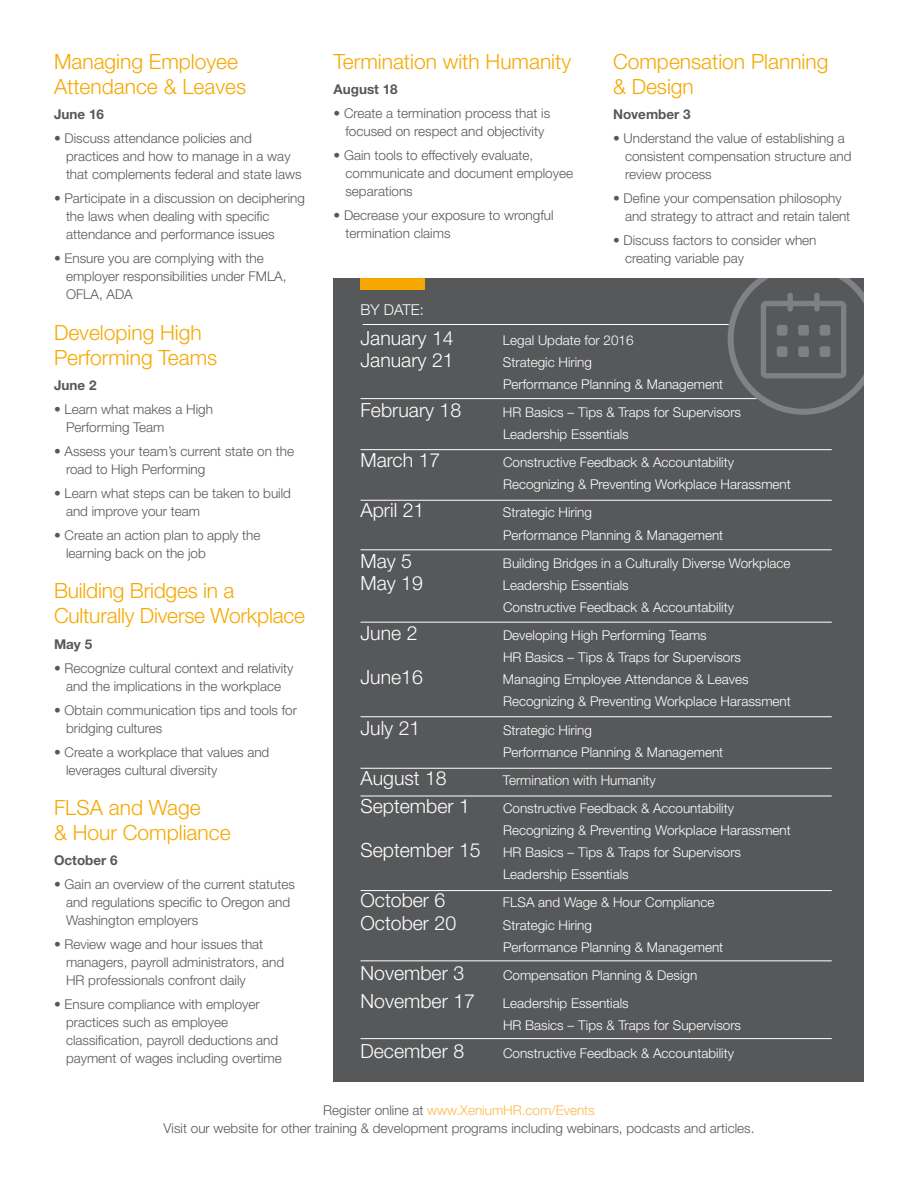
<style>
.page{position:relative;width:918px;height:1188px;background:#fff}
.page>*{position:absolute;margin:0;border:0;box-sizing:border-box;transform-origin:0 0}
.t1{font:300 21px/25.2px "Helvetica Neue LT Std";color:#f6a800}
.t2{font:300 19.5px "Helvetica Neue LT Std";color:#fff}
.t3{font:300 15px "Helvetica Neue LT Std";color:#fff}
.bullets{font:300 13.5px/18px "Helvetica Neue LT Std";color:#57585a}
.t4{font:300 13.5px "Helvetica Neue LT Std";color:#fff}
.date{font:700 13.5px "Helvetica Neue LT Std";color:#57585a}
.t5{font:300 13.5px "Helvetica Neue LT Std";color:#feb947}
.s1{font-size:19.5px}
.s2{color:#57585a}
</style>
<div class="page">
<div style="left:333px;top:278px;width:531px;height:804px;background:#57585a"></div>
<hr style="left:363px;top:324px;width:366px;height:1px;background:#fff">
<hr style="left:360px;top:500px;width:472px;height:1px;background:#fff">
<hr style="left:360px;top:716px;width:472px;height:1px;background:#fff">
<hr style="left:360px;top:398px;width:397px;height:1px;background:#fff">
<hr style="left:360px;top:449px;width:472px;height:1px;background:#fff">
<hr style="left:360px;top:550px;width:472px;height:1px;background:#fff">
<hr style="left:360px;top:622px;width:472px;height:1px;background:#fff">
<hr style="left:360px;top:768px;width:472px;height:1px;background:#fff">
<hr style="left:360px;top:796px;width:472px;height:1px;background:#fff">
<hr style="left:360px;top:890px;width:472px;height:1px;background:#fff">
<hr style="left:360px;top:961px;width:472px;height:1px;background:#fff">
<hr style="left:360px;top:1038px;width:472px;height:1px;background:#fff">
<div style="left:360px;top:278px;width:64px;height:12px;background:#f6a800"></div>
<svg style="left:728px;top:278px;width:136px;height:137px"></svg>
<p class="t1" style="left:54px;top:48px;width:194px">Managing Employee<br>Attendance &amp; Leaves</p>
<p class="date" style="left:54px;top:106px;width:52px">June 16</p>
<p class="bullets" style="left:66px;top:129px;width:237px;text-indent:-12px">• Discuss attendance policies and practices and how to manage in a way that complements federal and state laws</p>
<p class="bullets" style="left:66px;top:189px;width:240px;text-indent:-12px">• Participate in a discussion on deciphering the laws when dealing with specific attendance and performance issues</p>
<p class="bullets" style="left:66px;top:249px;width:222px;text-indent:-12px">• Ensure you are complying with the employer responsibilities under FMLA,<br>OFLA, ADA</p>
<p class="t1" style="left:54px;top:319px;width:165px">Developing High<br>Performing Teams</p>
<p class="date" style="left:54px;top:377px;width:44px">June 2</p>
<p class="bullets" style="left:66px;top:400px;width:149px;text-indent:-12px">• Learn what makes a High<br>Performing Team</p>
<p class="bullets" style="left:66px;top:442px;width:230px;text-indent:-12px">• Assess your team’s current state on the road to High Performing</p>
<p class="bullets" style="left:66px;top:484px;width:227px;text-indent:-12px">• Learn what steps can be taken to build and improve your team</p>
<p class="bullets" style="left:66px;top:526px;width:196px;text-indent:-12px">• Create an action plan to apply the learning back on the job</p>
<p class="t1" style="left:54px;top:578px;width:253px">Building Bridges in a<br>Culturally Diverse Workplace</p>
<p class="date" style="left:54px;top:635px;width:40px">May 5</p>
<p class="bullets" style="left:54px;top:659px;width:241px;text-align:center">• Recognize cultural context and relativity and the implications in the workplace</p>
<p class="bullets" style="left:66px;top:701px;width:233px;text-indent:-12px">• Obtain communication tips and tools for bridging cultures</p>
<p class="bullets" style="left:66px;top:743px;width:205px;text-indent:-12px">• Create a workplace that values and leverages cultural diversity</p>
<p class="t1" style="left:54px;top:794px;width:178px">FLSA and Wage<br>&amp; Hour Compliance</p>
<p class="date" style="left:54px;top:852px;width:65px">October 6</p>
<p class="bullets" style="left:66px;top:875px;width:231px;text-indent:-12px">• Gain an overview of the current statutes and regulations specific to Oregon and<br>Washington employers</p>
<p class="bullets" style="left:66px;top:935px;width:220px;text-indent:-12px">• Review wage and hour issues that managers, payroll administrators, and<br>HR professionals confront daily</p>
<p class="bullets" style="left:66px;top:995px;width:217px;text-indent:-12px">• Ensure compliance with employer practices such as employee classification, payroll deductions and payment of wages including overtime</p>
<p class="t1" style="left:333px;top:48px;width:239px">Termination with Humanity</p>
<p class="date" style="left:333px;top:81px;width:66px">August 18</p>
<p class="bullets" style="left:333px;top:104px;width:218px;text-align:center">• Create a termination process that is focused on respect and objectivity</p>
<p class="bullets" style="left:345px;top:146px;width:229px;text-indent:-12px">• Gain tools to effectively evaluate, communicate and document employee separations</p>
<p class="bullets" style="left:345px;top:206px;width:210px;text-indent:-12px">• Decrease your exposure to wrongful termination claims</p>
<p class="t3" style="left:360px;top:300px;width:65px">BY DATE:</p>
<p class="t1" style="left:613px;top:48px;width:217px">Compensation Planning &amp; Design</p>
<p class="date" style="left:613px;top:106px;width:79px">November 3</p>
<p class="bullets" style="left:625px;top:129px;width:228px;text-indent:-12px">• Understand the value of establishing a consistent compensation structure and review process</p>
<p class="bullets" style="left:625px;top:189px;width:227px;text-indent:-12px">• Define your compensation philosophy and strategy to attract and retain talent</p>
<p class="bullets" style="left:625px;top:231px;width:193px;text-indent:-12px">• Discuss factors to consider when creating variable pay</p>
<p class="t2" style="left:360px;top:326px;width:95px">January 14</p>
<p class="t4" style="left:503px;top:332px;width:132px">Legal Update for 2016</p>
<p class="t2" style="left:360px;top:348px;width:95px">January 21</p>
<p class="t4" style="left:503px;top:354px;width:91px">Strategic Hiring</p>
<p class="t4" style="left:503px;top:376px;width:222px">Performance Planning &amp; Management</p>
<p class="t2" style="left:360px;top:398px;width:102px">February 18</p>
<p class="t4" style="left:503px;top:404px;width:240px">HR Basics – Tips &amp; Traps for Supervisors</p>
<p class="t4" style="left:503px;top:426px;width:127px">Leadership Essentials</p>
<p class="t2" style="left:360px;top:448px;width:81px">March 17</p>
<p class="t4" style="left:503px;top:454px;width:233px">Constructive Feedback &amp; Accountability</p>
<p class="t4" style="left:503px;top:476px;width:289px">Recognizing &amp; Preventing Workplace Harassment</p>
<p class="t2" style="left:360px;top:499px;width:65px">April 21</p>
<p class="t4" style="left:503px;top:504px;width:91px">Strategic Hiring</p>
<p class="t4" style="left:503px;top:527px;width:222px">Performance Planning &amp; Management</p>
<p class="t2" style="left:360px;top:549px;width:53px">May 5</p>
<p class="t4" style="left:503px;top:555px;width:289px">Building Bridges in a Culturally Diverse Workplace</p>
<p class="t2" style="left:360px;top:571px;width:64px">May 19</p>
<p class="t4" style="left:503px;top:577px;width:127px">Leadership Essentials</p>
<p class="t4" style="left:503px;top:599px;width:233px">Constructive Feedback &amp; Accountability</p>
<p class="t2" style="left:360px;top:621px;width:59px">June 2</p>
<p class="t4" style="left:503px;top:627px;width:205px">Developing High Performing Teams</p>
<p class="t4" style="left:503px;top:649px;width:240px">HR Basics – Tips &amp; Traps for Supervisors</p>
<p class="t2" style="left:360px;top:665px;width:64px">June16</p>
<p class="t4" style="left:503px;top:671px;width:247px">Managing Employee Attendance &amp; Leaves</p>
<p class="t4" style="left:503px;top:693px;width:289px">Recognizing &amp; Preventing Workplace Harassment</p>
<p class="t2" style="left:360px;top:716px;width:61px">July 21</p>
<p class="t4" style="left:503px;top:722px;width:91px">Strategic Hiring</p>
<p class="t4" style="left:503px;top:744px;width:222px">Performance Planning &amp; Management</p>
<p class="t2" style="left:360px;top:766px;width:88px">August 18</p>
<p class="t4" style="left:503px;top:772px;width:154px">Termination with Humanity</p>
<p class="t2" style="left:360px;top:794px;width:111px">September 1</p>
<p class="t4" style="left:503px;top:800px;width:233px">Constructive Feedback &amp; Accountability</p>
<p class="t4" style="left:503px;top:822px;width:289px">Recognizing &amp; Preventing Workplace Harassment</p>
<p class="t4" style="left:360px;top:844px;width:382px"><span class="s1">September 15</span> HR Basics – Tips &amp; Traps for Supervisors</p>
<p class="t4" style="left:503px;top:866px;width:127px">Leadership Essentials</p>
<p class="t2" style="left:360px;top:889px;width:86px">October 6</p>
<p class="t4" style="left:503px;top:894px;width:213px">FLSA and Wage &amp; Hour Compliance</p>
<p class="t2" style="left:360px;top:911px;width:97px">October 20</p>
<p class="t4" style="left:503px;top:917px;width:91px">Strategic Hiring</p>
<p class="t4" style="left:503px;top:939px;width:222px">Performance Planning &amp; Management</p>
<p class="t2" style="left:360px;top:961px;width:105px">November 3</p>
<p class="t4" style="left:503px;top:967px;width:196px">Compensation Planning &amp; Design</p>
<p class="t2" style="left:360px;top:989px;width:116px">November 17</p>
<p class="t4" style="left:503px;top:995px;width:127px">Leadership Essentials</p>
<p class="t4" style="left:503px;top:1017px;width:240px">HR Basics – Tips &amp; Traps for Supervisors</p>
<p class="t2" style="left:360px;top:1039px;width:105px">December 8</p>
<p class="t4" style="left:503px;top:1045px;width:233px">Constructive Feedback &amp; Accountability</p>
<p class="t5" style="left:323px;top:1102px;width:273px"><span class="s2">Register online at</span> www.XeniumHR.com/Events</p>
<p class="bullets" style="left:164px;top:1119px;width:592px">Visit our website for other training &amp; development programs including webinars, podcasts and articles.</p>
</div>
